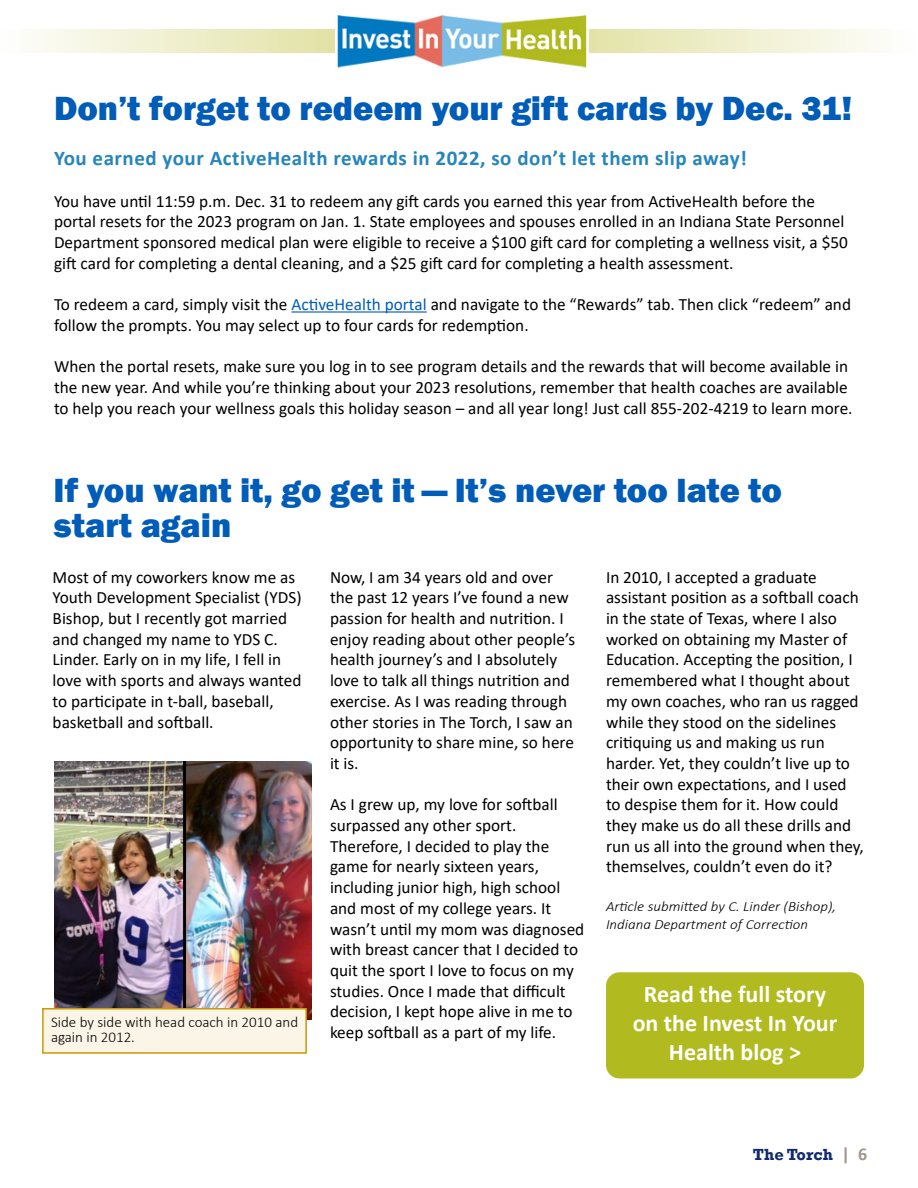
<style>
.page{position:relative;width:918px;height:1188px;background:#fff}
.page>*{position:absolute;margin:0;border:0;box-sizing:border-box;transform-origin:0 0}
.t1{font:800 34.5px/34.5px "Franklin Gothic";color:#005cb9}
.t2{font:700 24px/28.8px "Calibri";color:#fff;text-align:center}
.t3{font:700 21px "Calibri";letter-spacing:.025em;color:#2685bb}
.t4{font:17.25px/20.7px "Calibri";color:#000}
.t5{font:700 16.5px "Rockwell";color:#112a6d}
.t6{font:300 15px/15px "Calibri";color:#000}
.t7{font:italic 300 14.1px/18px "Calibri";color:#000;scale:1.06 1}
.s1{color:#005cb9}
.s2{font-family:"Calibri";font-size:18px;color:#a2958a}
</style>
<div class="page">
<svg style="left:33px;top:29px;width:846px;height:23px;background:#efefce"></svg>
<img style="left:327px;top:15px;width:270px;height:53px">
<div style="left:606px;top:972px;width:258px;height:106px;background:#b1ba1f;border-radius:14px"></div>
<hr style="left:291px;top:311px;width:136px;height:2px;background:#005cb9">
<img style="left:54px;top:761px;width:258px;height:258px">
<div style="left:42px;top:1008px;width:265px;height:46px;background:#faf5e6;border:2px solid #c90"></div>
<h1 class="t1" style="left:54px;top:91px;width:800px">Don’t forget to redeem your gift cards by Dec. 31!</h1>
<p class="t3" style="left:54px;top:143px;width:695px">You earned your ActiveHealth rewards in 2022, so don’t let them slip away!</p>
<p class="t4" style="left:54px;top:190px;width:795px">You have until 11:59 p.m. Dec. 31 to redeem any gift cards you earned this year from ActiveHealth before the portal resets for the 2023 program on Jan. 1. State employees and spouses enrolled in an Indiana State Personnel Department sponsored medical plan were eligible to receive a $100 gift card for completing a wellness visit, a $50 gift card for completing a dental cleaning, and a $25 gift card for completing a health assessment.</p>
<p class="t4" style="left:54px;top:294px;width:799px">To redeem a card, simply visit the <span class="s1">ActiveHealth portal</span> and navigate to the “Rewards” tab. Then click “redeem” and follow the prompts. You may select up to four cards for redemption.</p>
<p class="t4" style="left:54px;top:356px;width:800px">When the portal resets, make sure you log in to see program details and the rewards that will become available in the new year. And while you’re thinking about your 2023 resolutions, remember that health coaches are available to help you reach your wellness goals this holiday season – and all year long! Just call 855-202-4219 to learn more.</p>
<h1 class="t1" style="left:54px;top:473px;width:730px">If you want it, go get it — It’s never too late to start again</h1>
<p class="t4" style="left:53px;top:566px;width:251px">Most of my coworkers know me as<br>Youth Development Specialist (YDS)<br>Bishop, but I recently got married and changed my name to YDS C.<br>Linder. Early on in my life, I fell in love with sports and always wanted to participate in t-ball, baseball, basketball and softball.</p>
<p class="t4" style="left:330px;top:566px;width:247px">Now, I am 34 years old and over the past 12 years I’ve found a new passion for health and nutrition. I enjoy reading about other people’s health journey’s and I absolutely love to talk all things nutrition and exercise. As I was reading through other stories in The Torch, I saw an opportunity to share mine, so here it is.</p>
<p class="t4" style="left:330px;top:794px;width:256px">As I grew up, my love for softball surpassed any other sport.<br>Therefore, I decided to play the game for nearly sixteen years, including junior high, high school and most of my college years. It wasn’t until my mom was diagnosed with breast cancer that I decided to quit the sport I love to focus on my studies. Once I made that difficult decision, I kept hope alive in me to keep softball as a part of my life.</p>
<p class="t6" style="left:51px;top:1014px;width:249px">Side by side with head coach in 2010 and again in 2012.</p>
<p class="t4" style="left:606px;top:566px;width:259px">In 2010, I accepted a graduate assistant position as a softball coach in the state of Texas, where I also worked on obtaining my Master of Education. Accepting the position, I remembered what I thought about my own coaches, who ran us ragged while they stood on the sidelines critiquing us and making us run harder. Yet, they couldn’t live up to their own expectations, and I used to despise them for it. How could they make us do all these drills and run us all into the ground when they, themselves, couldn’t even do it?</p>
<p class="t7" style="left:606px;top:897px;width:219px">Article submitted by C. Linder (Bishop),<br>Indiana Department of Correction</p>
<h2 class="t2" style="left:633px;top:980px;width:206px">Read the full story on the Invest In Your<br>Health blog &gt;</h2>
<p class="t5" style="left:753px;top:1144px;width:116px">The Torch <span class="s2">| 6</span></p>
</div>
